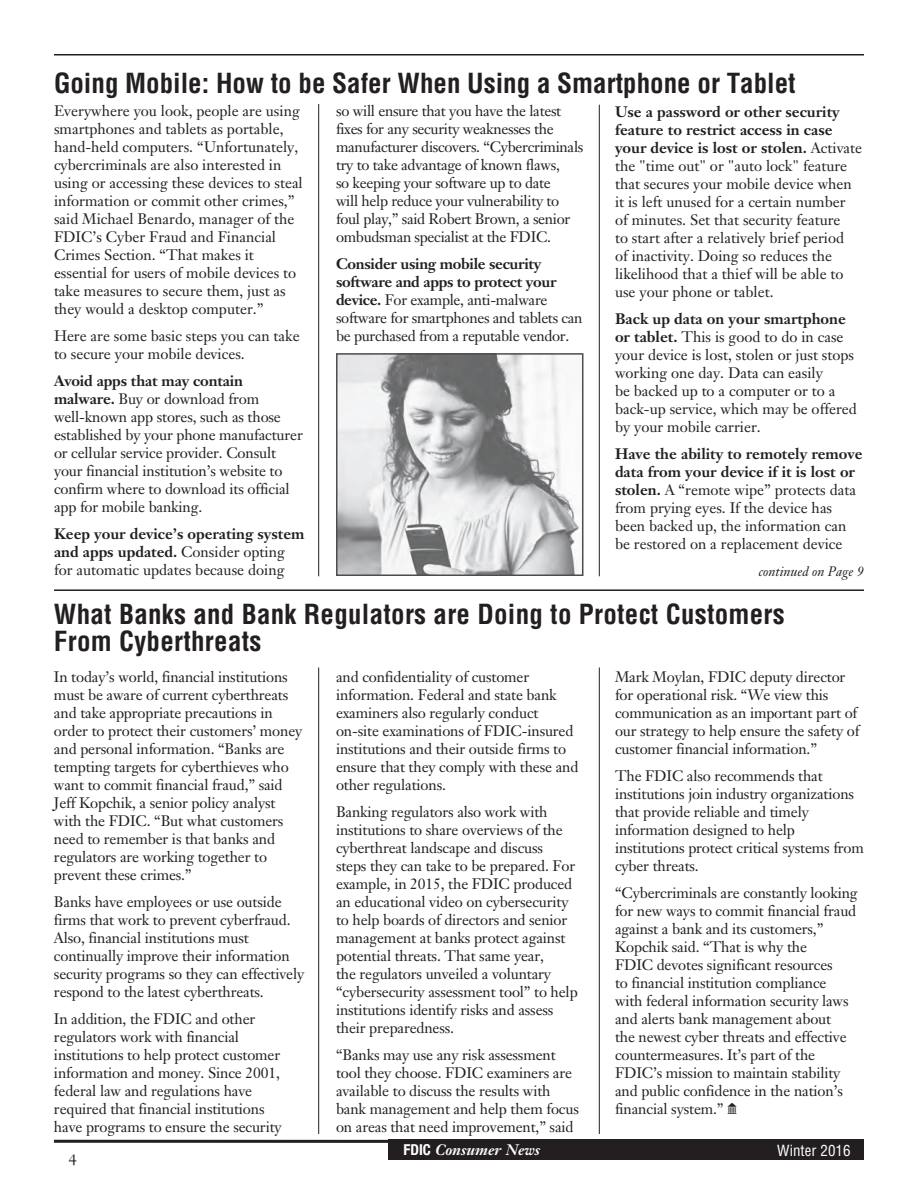
<style>
.page{position:relative;width:918px;height:1188px;background:#fff}
.page>*{position:absolute;margin:0;border:0;box-sizing:border-box;transform-origin:0 0}
.t1{font:700 condensed 27px/27px "Helvetica";letter-spacing:.01em;color:#231f20}
.new_body_text{font:15px/18px "Janson Text";letter-spacing:-.01em;color:#231f20}
.new_body_text-2{font:700 15px/18px "Janson Text";color:#231f20}
.t2{font:italic 700 15px "Janson Text";color:#fff}
.t3{font:condensed 15px "Helvetica";color:#fff}
.t4{font:italic 13.5px "Janson Text";color:#231f20}
.s1{font-weight:700}
.s2{font-weight:400}
.s3{font-family:"Carta"}
.s4{font-family:"Helvetica Neue";font-style:normal;font-stretch:condensed}
</style>
<div class="page">
<hr style="left:54px;top:1140px;width:810px;height:3px;background:#231f20">
<div style="left:388px;top:1140px;width:476px;height:20px;background:#231f20"></div>
<hr style="left:54px;top:54px;width:810px;height:2px;background:#231f20">
<hr style="left:599px;top:105px;width:1px;height:471px;background:#231f20">
<hr style="left:599px;top:667px;width:1px;height:467px;background:#231f20">
<hr style="left:54px;top:589px;width:810px;height:2px;background:#231f20">
<hr style="left:318px;top:104px;width:1px;height:472px;background:#231f20">
<hr style="left:318px;top:667px;width:1px;height:467px;background:#231f20">
<img style="left:339px;top:356px;width:241px;height:217px">
<div style="left:336px;top:353px;width:247px;height:223px;border:2px solid #231f20"></div>
<p class="t1" style="left:54px;top:69px;width:743px">Going Mobile: How to be Safer When Using a Smartphone or Tablet</p>
<p class="new_body_text" style="left:54px;top:102px;width:250px">Everywhere you look, people are using smartphones and tablets as portable, hand-held computers. “Unfortunately, cybercriminals are also interested in using or accessing these devices to steal information or commit other crimes,” said Michael Benardo, manager of the FDIC’s Cyber Fraud and Financial Crimes Section. “That makes it essential for users of mobile devices to take measures to secure them, just as they would a desktop computer.”</p>
<p class="new_body_text" style="left:54px;top:327px;width:247px">Here are some basic steps you can take to secure your mobile devices.</p>
<p class="new_body_text" style="left:54px;top:372px;width:250px"><span class="s1">Avoid apps that may contain malware.</span> Buy or download from well-known app stores, such as those established by your phone manufacturer or cellular service provider. Consult your financial institution’s website to confirm where to download its official app for mobile banking.</p>
<p class="new_body_text-2" style="left:54px;top:525px;width:252px">Keep your device’s operating system and apps updated. <span class="s2">Consider opting for automatic updates because doing</span></p>
<p class="new_body_text" style="left:336px;top:102px;width:249px">so will ensure that you have the latest fixes for any security weaknesses the manufacturer discovers. “Cybercriminals try to take advantage of known flaws,<br>so keeping your software up to date<br>will help reduce your vulnerability to foul play,” said Robert Brown, a senior ombudsman specialist at the FDIC.</p>
<p class="new_body_text" style="left:336px;top:255px;width:248px"><span class="s1">Consider using mobile security software and apps to protect your device.</span> For example, anti-malware software for smartphones and tablets can be purchased from a reputable vendor.</p>
<p class="new_body_text" style="left:615px;top:102px;width:249px"><span class="s1">Use a password or other security feature to restrict access in case your device is lost or stolen.</span> Activate the "time out" or "auto lock" feature that secures your mobile device when it is left unused for a certain number<br>of minutes. Set that security feature<br>to start after a relatively brief period<br>of inactivity. Doing so reduces the likelihood that a thief will be able to use your phone or tablet.</p>
<p class="new_body_text" style="left:615px;top:309px;width:243px"><span class="s1">Back up data on your smartphone or tablet.</span> This is good to do in case your device is lost, stolen or just stops working one day. Data can easily<br>be backed up to a computer or to a back-up service, which may be offered by your mobile carrier.</p>
<p class="new_body_text" style="left:615px;top:444px;width:249px"><span class="s1">Have the ability to remotely remove data from your device if it is lost or stolen.</span> A “remote wipe” protects data from prying eyes. If the device has been backed up, the information can be restored on a replacement device</p>
<p class="t4" style="left:759px;top:563px;width:107px">continued on Page 9</p>
<p class="t1" style="left:54px;top:601px;width:732px">What Banks and Bank Regulators are Doing to Protect Customers<br>From Cyberthreats</p>
<p class="new_body_text" style="left:54px;top:668px;width:250px">In today’s world, financial institutions must be aware of current cyberthreats and take appropriate precautions in order to protect their customers’ money and personal information. “Banks are tempting targets for cyberthieves who want to commit financial fraud,” said Jeff Kopchik, a senior policy analyst with the FDIC. “But what customers need to remember is that banks and regulators are working together to prevent these crimes.”</p>
<p class="new_body_text" style="left:54px;top:893px;width:252px">Banks have employees or use outside firms that work to prevent cyberfraud.<br>Also, financial institutions must continually improve their information security programs so they can effectively respond to the latest cyberthreats.</p>
<p class="new_body_text" style="left:54px;top:1010px;width:229px">In addition, the FDIC and other regulators work with financial institutions to help protect customer information and money. Since 2001, federal law and regulations have required that financial institutions have programs to ensure the security</p>
<p class="new_body_text" style="left:336px;top:668px;width:244px">and confidentiality of customer information. Federal and state bank examiners also regularly conduct on-site examinations of FDIC-insured institutions and their outside firms to ensure that they comply with these and other regulations.</p>
<p class="new_body_text" style="left:336px;top:803px;width:243px">Banking regulators also work with institutions to share overviews of the cyberthreat landscape and discuss<br>steps they can take to be prepared. For example, in 2015, the FDIC produced an educational video on cybersecurity to help boards of directors and senior management at banks protect against potential threats. That same year,<br>the regulators unveiled a voluntary “cybersecurity assessment tool” to help institutions identify risks and assess their preparedness.</p>
<p class="new_body_text" style="left:336px;top:1046px;width:244px">“Banks may use any risk assessment tool they choose. FDIC examiners are available to discuss the results with bank management and help them focus on areas that need improvement,” said</p>
<p class="new_body_text" style="left:615px;top:668px;width:246px">Mark Moylan, FDIC deputy director for operational risk. “We view this communication as an important part of our strategy to help ensure the safety of customer financial information.”</p>
<p class="new_body_text" style="left:615px;top:767px;width:250px">The FDIC also recommends that institutions join industry organizations that provide reliable and timely information designed to help institutions protect critical systems from cyber threats.</p>
<p class="new_body_text" style="left:615px;top:884px;width:244px">“Cybercriminals are constantly looking for new ways to commit financial fraud against a bank and its customers,” Kopchik said. “That is why the<br>FDIC devotes significant resources<br>to financial institution compliance with federal information security laws and alerts bank management about<br>the newest cyber threats and effective countermeasures. It’s part of the FDIC’s mission to maintain stability and public confidence in the nation’s financial system.” <span class="s3">Q</span></p>
<p class="new_body_text" style="left:69px;top:1151px;width:9px">4</p>
<p class="t2" style="left:404px;top:1140px;width:138px"><span class="s4">FDIC</span> Consumer News</p>
<p class="t3" style="left:777px;top:1141px;width:75px">Winter 2016</p>
</div>
